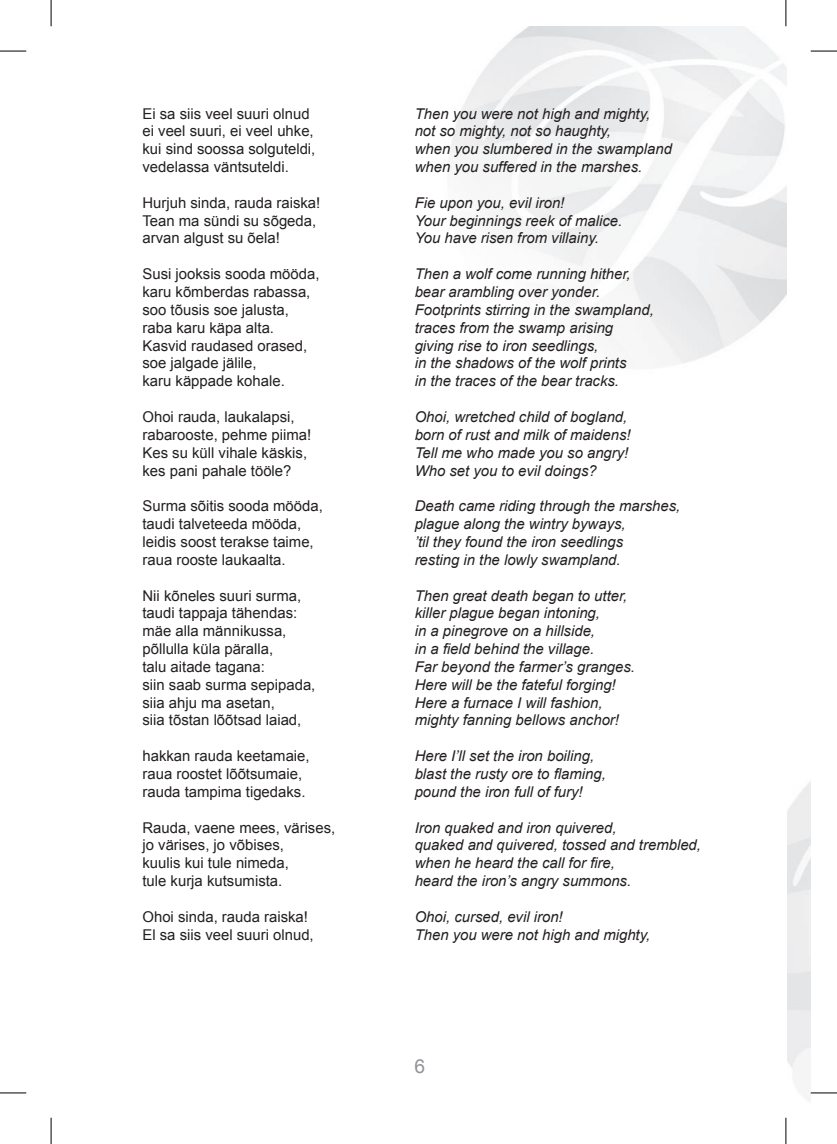
<style>
.page{position:relative;width:837px;height:1144px;background:#fff}
.page>*{position:absolute;margin:0;border:0;box-sizing:border-box;transform-origin:0 0}
.t1{font:19.25px "Arial";color:#919396}
.t2{font:italic 14.88px/17.8px "Arial";color:#231f20}
.t3{font:14.88px/17.8px "Arial";color:#231f20}
</style>
<div class="page">
<img style="left:786px;top:782px;width:24px;height:336px">
<svg style="left:0;top:51px;width:26px;height:1px"></svg>
<svg style="left:810px;top:51px;width:26px;height:1px"></svg>
<svg style="left:0;top:1092px;width:26px;height:1px"></svg>
<svg style="left:810px;top:1092px;width:26px;height:1px"></svg>
<svg style="left:51px;top:0;width:1px;height:26px"></svg>
<svg style="left:51px;top:1118px;width:1px;height:26px"></svg>
<svg style="left:785px;top:0;width:1px;height:26px"></svg>
<svg style="left:785px;top:1118px;width:1px;height:26px"></svg>
<p class="t3" style="left:142px;top:104px;width:174px">Ei sa siis veel suuri olnud ei veel suuri, ei veel uhke, kui sind soossa solguteldi, vedelassa väntsuteldi.</p>
<p class="t3" style="left:142px;top:194px;width:179px">Hurjuh sinda, rauda raiska!<br>Tean ma sündi su sõgeda, arvan algust su õela!</p>
<p class="t3" style="left:142px;top:265px;width:178px">Susi jooksis sooda mööda, karu kõmberdas rabassa, soo tõusis soe jalusta, raba karu käpa alta.<br>Kasvid raudased orased, soe jalgade jälile,<br>karu käppade kohale.</p>
<p class="t3" style="left:142px;top:408px;width:170px">Ohoi rauda, laukalapsi, rabarooste, pehme piima!<br>Kes su küll vihale käskis, kes pani pahale tööle?</p>
<p class="t3" style="left:142px;top:497px;width:182px">Surma sõitis sooda mööda, taudi talveteeda mööda, leidis soost terakse taime, raua rooste laukaalta.</p>
<p class="t3" style="left:142px;top:586px;width:174px">Nii kõneles suuri surma, taudi tappaja tähendas: mäe alla männikussa, põllulla küla päralla,<br>talu aitade tagana:<br>siin saab surma sepipada, siia ahju ma asetan,<br>siia tõstan lõõtsad laiad,</p>
<p class="t3" style="left:142px;top:747px;width:169px">hakkan rauda keetamaie, raua roostet lõõtsumaie, rauda tampima tigedaks.</p>
<p class="t3" style="left:142px;top:818px;width:194px">Rauda, vaene mees, värises, jo värises, jo võbises,<br>kuulis kui tule nimeda,<br>tule kurja kutsumista.</p>
<p class="t3" style="left:142px;top:908px;width:173px">Ohoi sinda, rauda raiska!<br>El sa siis veel suuri olnud,</p>
<p class="t2" style="left:414px;top:105px;width:259px">Then you were not high and mighty, not so mighty, not so haughty,<br>when you slumbered in the swampland when you suffered in the marshes.</p>
<p class="t2" style="left:414px;top:194px;width:209px">Fie upon you, evil iron!<br>Your beginnings reek of malice.<br>You have risen from villainy.</p>
<p class="t2" style="left:414px;top:265px;width:240px">Then a wolf come running hither, bear arambling over yonder.<br>Footprints stirring in the swampland, traces from the swamp arising giving rise to iron seedlings,<br>in the shadows of the wolf prints<br>in the traces of the bear tracks.</p>
<p class="t2" style="left:414px;top:408px;width:217px">Ohoi, wretched child of bogland, born of rust and milk of maidens!<br>Tell me who made you so angry!<br>Who set you to evil doings?</p>
<p class="t2" style="left:414px;top:497px;width:267px">Death came riding through the marshes, plague along the wintry byways,<br>’til they found the iron seedlings<br>resting in the lowly swampland.</p>
<p class="t2" style="left:414px;top:587px;width:222px">Then great death began to utter, killer plague began intoning,<br>in a pinegrove on a hillside,<br>in a field behind the village.<br>Far beyond the farmer’s granges.<br>Here will be the fateful forging!<br>Here a furnace I will fashion, mighty fanning bellows anchor!</p>
<p class="t2" style="left:414px;top:747px;width:192px">Here I’ll set the iron boiling, blast the rusty ore to flaming, pound the iron full of fury!</p>
<p class="t2" style="left:414px;top:819px;width:288px">Iron quaked and iron quivered,<br>quaked and quivered, tossed and trembled, when he heard the call for fire,<br>heard the iron’s angry summons.</p>
<p class="t2" style="left:414px;top:908px;width:237px">Ohoi, cursed, evil iron!<br>Then you were not high and mighty,</p>
<p class="t1" style="left:414px;top:1054px;width:12px">6</p>
</div>
